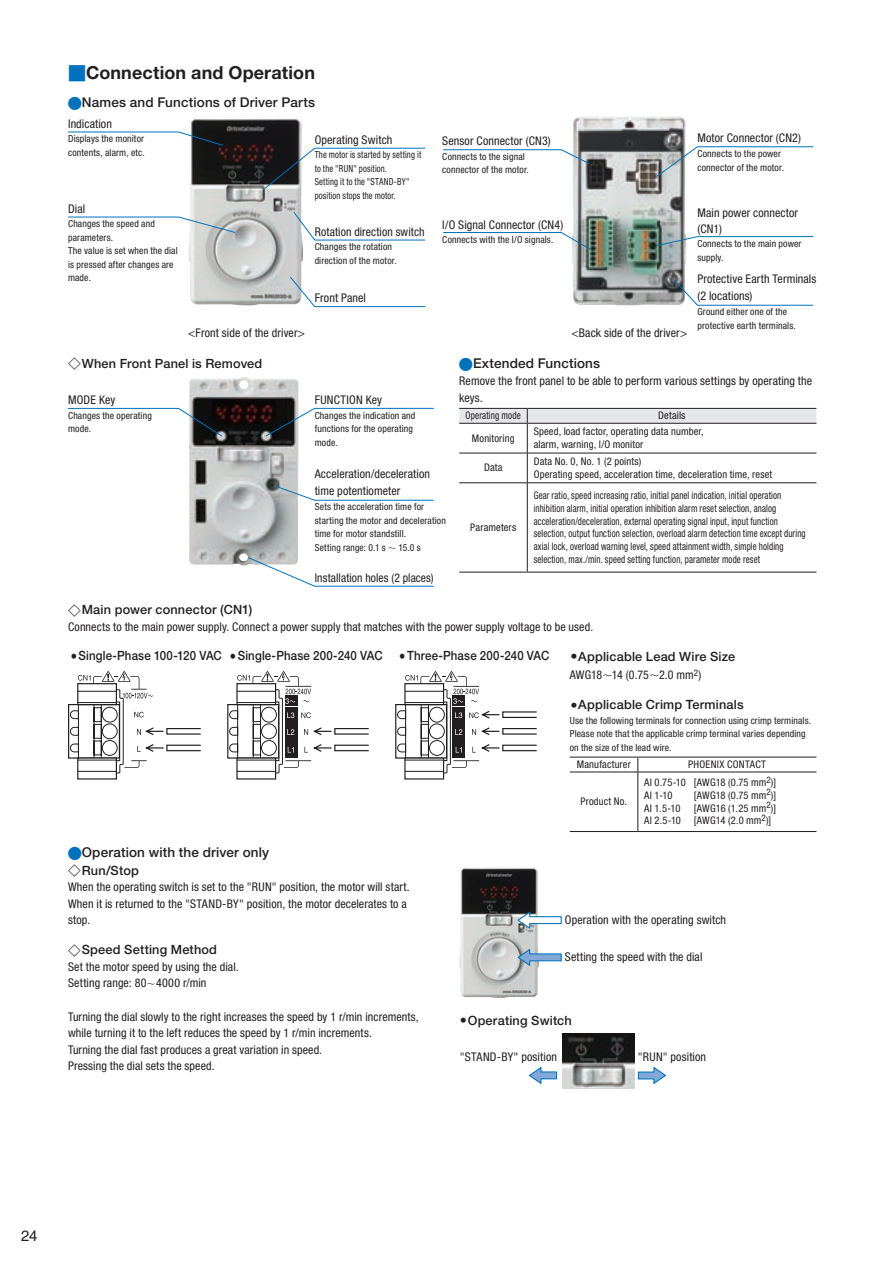
<style>
.page{position:relative;width:893px;height:1263px;background:#fff}
.page>*{position:absolute;margin:0;border:0;box-sizing:border-box;transform-origin:0 0}
.t1{font:700 18px "Helvetica Neue LT Std";letter-spacing:.01em;color:#231f20}
.t2{font:15px "Helvetica LT Std";color:#231f20}
.t3{font:500 13.5px "Helvetica Neue LT Std";letter-spacing:.01em;color:#231f20}
.t4{font:500 12.75px "Helvetica Neue LT Std";letter-spacing:.015em;color:#231f20}
.t5{font:500 12.75px "Helvetica Neue LT Std";letter-spacing:.015em;color:#231f20;scale:.9 1}
.t6{font:condensed 12px/16.5px "Helvetica Neue LT Std";letter-spacing:.01em;color:#231f20}
.t7{font:condensed 10.5px/12.8px "Helvetica Neue LT Std";letter-spacing:.015em;color:#231f20;scale:.85 1}
.t8{font:condensed 10.5px/12.8px "Helvetica Neue LT Std";letter-spacing:.015em;color:#231f20}
.t9{font:condensed 10.5px "Helvetica Neue LT Std";letter-spacing:.015em;color:#231f20;scale:.87 1}
.t10{font:condensed 9.75px/13.5px "Helvetica Neue LT Std";letter-spacing:.015em;color:#231f20}
.t11{font:condensed 9.75px/13.5px "Helvetica Neue LT Std";letter-spacing:.015em;color:#231f20;scale:.88 1}
.s1{color:#0072bc}
</style>
<div class="page">
<img style="left:188px;top:118px;width:115px;height:187px">
<svg style="left:264px;top:148px;width:162px;height:41px"></svg>
<svg style="left:290px;top:277px;width:136px;height:30px"></svg>
<svg style="left:293px;top:212px;width:133px;height:29px"></svg>
<svg style="left:68px;top:131px;width:155px;height:15px"></svg>
<svg style="left:68px;top:217px;width:168px;height:16px"></svg>
<img style="left:572px;top:116px;width:114px;height:189px">
<svg style="left:656px;top:146px;width:158px;height:31px"></svg>
<svg style="left:673px;top:279px;width:140px;height:27px"></svg>
<svg style="left:657px;top:236px;width:156px;height:10px"></svg>
<svg style="left:443px;top:149px;width:147px;height:15px"></svg>
<svg style="left:443px;top:232px;width:147px;height:18px"></svg>
<img style="left:189px;top:377px;width:109px;height:188px">
<svg style="left:265px;top:408px;width:169px;height:28px"></svg>
<svg style="left:247px;top:557px;width:187px;height:30px"></svg>
<svg style="left:275px;top:486px;width:159px;height:15px"></svg>
<svg style="left:68px;top:408px;width:154px;height:28px"></svg>
<svg style="left:459px;top:409px;width:357px;height:44px"></svg>
<hr style="left:459px;top:453px;width:68px;height:1px;background:#231f20">
<hr style="left:527px;top:453px;width:289px;height:1px;background:#231f20">
<hr style="left:527px;top:453px;width:1px;height:30px;background:#231f20">
<hr style="left:459px;top:482px;width:68px;height:1px;background:#231f20">
<hr style="left:527px;top:482px;width:289px;height:1px;background:#231f20">
<hr style="left:527px;top:483px;width:1px;height:89px;background:#231f20">
<hr style="left:459px;top:408px;width:68px;height:1px;background:#231f20">
<hr style="left:527px;top:408px;width:289px;height:1px;background:#231f20">
<hr style="left:459px;top:423px;width:68px;height:1px;background:#231f20">
<hr style="left:527px;top:423px;width:289px;height:1px;background:#231f20">
<hr style="left:459px;top:572px;width:68px;height:1px;background:#231f20">
<hr style="left:527px;top:572px;width:289px;height:1px;background:#231f20">
<svg style="left:638px;top:758px;width:1px;height:14px"></svg>
<hr style="left:638px;top:772px;width:1px;height:59px;background:#231f20">
<hr style="left:570px;top:831px;width:68px;height:1px;background:#231f20">
<hr style="left:638px;top:831px;width:178px;height:1px;background:#231f20">
<hr style="left:570px;top:757px;width:68px;height:1px;background:#231f20">
<hr style="left:638px;top:757px;width:178px;height:1px;background:#231f20">
<hr style="left:570px;top:772px;width:68px;height:1px;background:#231f20">
<hr style="left:638px;top:772px;width:178px;height:1px;background:#231f20">
<img style="left:459px;top:867px;width:80px;height:131px">
<svg style="left:516px;top:911px;width:46px;height:19px"></svg>
<svg style="left:516px;top:948px;width:46px;height:19px"></svg>
<svg style="left:529px;top:1067px;width:29px;height:17px"></svg>
<svg style="left:637px;top:1067px;width:29px;height:17px"></svg>
<img style="left:562px;top:1033px;width:72px;height:56px">
<svg style="left:68px;top:704px;width:2px;height:55px"></svg>
<svg style="left:70px;top:671px;width:467px;height:102px"></svg>
<h1 class="t1" style="left:86px;top:61px;width:231px">Connection and Operation</h1>
<p class="t3" style="left:68px;top:95px;width:249px"><span class="s1">●</span>Names and Functions of Driver Parts</p>
<p class="t6" style="left:68px;top:115px;width:45px">Indication</p>
<p class="t10" style="left:68px;top:132px;width:78px">Displays the monitor contents, alarm, etc.</p>
<p class="t6" style="left:68px;top:200px;width:19px">Dial</p>
<p class="t10" style="left:68px;top:217px;width:111px">Changes the speed and parameters.<br>The value is set when the dial is pressed after changes are made.</p>
<p class="t6" style="left:315px;top:131px;width:79px">Operating Switch</p>
<p class="t11" style="left:315px;top:148px;width:123px">The motor is started by setting it to the "RUN" position.<br>Setting it to the "STAND-BY" position stops the motor.</p>
<p class="t6" style="left:315px;top:223px;width:111px">Rotation direction switch</p>
<p class="t10" style="left:315px;top:240px;width:84px">Changes the rotation direction of the motor.</p>
<p class="t6" style="left:315px;top:290px;width:53px">Front Panel</p>
<p class="t6" style="left:188px;top:324px;width:118px">&lt;Front side of the driver&gt;</p>
<p class="t6" style="left:442px;top:132px;width:110px">Sensor Connector (CN3)</p>
<p class="t10" style="left:442px;top:150px;width:88px">Connects to the signal connector of the motor.</p>
<p class="t6" style="left:442px;top:216px;width:122px">I/O Signal Connector (CN4)</p>
<p class="t10" style="left:442px;top:233px;width:113px">Connects with the I/O signals.</p>
<p class="t6" style="left:571px;top:324px;width:117px">&lt;Back side of the driver&gt;</p>
<p class="t6" style="left:697px;top:129px;width:105px">Motor Connector (CN2)</p>
<p class="t10" style="left:697px;top:147px;width:88px">Connects to the power connector of the motor.</p>
<p class="t6" style="left:697px;top:204px;width:102px">Main power connector (CN1)</p>
<p class="t10" style="left:697px;top:237px;width:106px">Connects to the main power supply.</p>
<p class="t6" style="left:697px;top:270px;width:120px">Protective Earth Terminals (2 locations)</p>
<p class="t10" style="left:697px;top:305px;width:100px">Ground either one of the protective earth terminals.</p>
<p class="t4" style="left:68px;top:356px;width:196px">◇When Front Panel is Removed</p>
<p class="t6" style="left:68px;top:392px;width:49px">MODE Key</p>
<p class="t10" style="left:68px;top:408px;width:85px">Changes the operating mode.</p>
<p class="t6" style="left:315px;top:392px;width:69px">FUNCTION Key</p>
<p class="t10" style="left:315px;top:408px;width:102px">Changes the indication and functions for the operating mode.</p>
<p class="t6" style="left:315px;top:466px;width:117px">Acceleration/deceleration time potentiometer</p>
<p class="t10" style="left:315px;top:500px;width:133px">Sets the acceleration time for starting the motor and deceleration time for motor standstill.<br>Setting range: 0.1 s ∼ 15.0 s</p>
<p class="t6" style="left:315px;top:569px;width:121px">Installation holes (2 places)</p>
<p class="t3" style="left:459px;top:356px;width:142px"><span class="s1">●</span>Extended Functions</p>
<p class="t6" style="left:459px;top:373px;width:354px">Remove the front panel to be able to perform various settings by operating the keys.</p>
<p class="t9" style="left:466px;top:409px;width:65px">Operating mode</p>
<p class="t8" style="left:658px;top:409px;width:29px">Details</p>
<p class="t8" style="left:472px;top:431px;width:44px">Monitoring</p>
<p class="t8" style="left:534px;top:425px;width:172px">Speed, load factor, operating data number, alarm, warning, I/O monitor</p>
<p class="t8" style="left:484px;top:461px;width:20px">Data</p>
<p class="t8" style="left:534px;top:455px;width:240px">Data No. 0, No. 1 (2 points)<br>Operating speed, acceleration time, deceleration time, reset</p>
<p class="t8" style="left:470px;top:521px;width:48px">Parameters</p>
<p class="t7" style="left:534px;top:489px;width:321px">Gear ratio, speed increasing ratio, initial panel indication, initial operation inhibition alarm, initial operation inhibition alarm reset selection, analog acceleration/deceleration, external operating signal input, input function selection, output function selection, overload alarm detection time except during axial lock, overload warning level, speed attainment width, simple holding selection, max./min. speed setting function, parameter mode reset</p>
<p class="t4" style="left:68px;top:602px;width:186px">◇Main power connector (CN1)</p>
<p class="t6" style="left:68px;top:618px;width:527px">Connects to the main power supply. Connect a power supply that matches with the power supply voltage to be used.</p>
<p class="t4" style="left:578px;top:648px;width:158px">Applicable Lead Wire Size</p>
<p class="t6" style="left:570px;top:666px;width:133px">AWG18∼14 (0.75∼2.0 mm<sup>2</sup>)</p>
<p class="t4" style="left:578px;top:697px;width:167px">Applicable Crimp Terminals</p>
<p class="t10" style="left:570px;top:713px;width:243px">Use the following terminals for connection using crimp terminals.<br>Please note that the applicable crimp terminal varies depending on the size of the lead wire.</p>
<p class="t8" style="left:577px;top:758px;width:55px">Manufacturer</p>
<p class="t8" style="left:688px;top:758px;width:79px">PHOENIX CONTACT</p>
<p class="t8" style="left:580px;top:795px;width:48px">Product No.</p>
<p class="t5" style="left:79px;top:648px;width:339px">Single-Phase 100-120 VAC Single-Phase 200-240 VAC</p>
<p class="t5" style="left:407px;top:648px;width:160px">Three-Phase 200-240 VAC</p>
<p class="t8" style="left:644px;top:776px;width:134px">AI 0.75-10 [AWG18 (0.75 mm<sup>2</sup>)]<br>AI 1-10</p>
<p class="t8" style="left:694px;top:789px;width:84px">[AWG18 (0.75 mm<sup>2</sup>)]</p>
<p class="t8" style="left:644px;top:801px;width:134px;text-indent:50px">[AWG16 (1.25 mm<sup>2</sup>)]<br>AI 2.5-10 [AWG14 (2.0 mm<sup>2</sup>)]</p>
<p class="t8" style="left:644px;top:801px;width:38px">AI 1.5-10</p>
<p class="t3" style="left:68px;top:844px;width:203px"><span class="s1">●</span>Operation with the driver only</p>
<p class="t4" style="left:68px;top:863px;width:72px">◇Run/Stop</p>
<p class="t6" style="left:68px;top:879px;width:343px">When the operating switch is set to the "RUN" position, the motor will start.<br>When it is returned to the "STAND-BY" position, the motor decelerates to a stop.</p>
<p class="t4" style="left:68px;top:942px;width:151px">◇Speed Setting Method</p>
<p class="t6" style="left:68px;top:958px;width:172px">Set the motor speed by using the dial.<br>Setting range: 80∼4000 r/min</p>
<p class="t6" style="left:68px;top:1008px;width:352px">Turning the dial slowly to the right increases the speed by 1 r/min increments, while turning it to the left reduces the speed by 1 r/min increments.<br>Turning the dial fast produces a great variation in speed.<br>Pressing the dial sets the speed.</p>
<p class="t6" style="left:565px;top:911px;width:163px">Operation with the operating switch</p>
<p class="t6" style="left:565px;top:948px;width:139px">Setting the speed with the dial</p>
<p class="t4" style="left:468px;top:1012px;width:106px">Operating Switch</p>
<p class="t6" style="left:460px;top:1048px;width:99px">"STAND-BY" position</p>
<p class="t6" style="left:638px;top:1048px;width:70px">"RUN" position</p>
<p class="t2" style="left:21px;top:1227px;width:18px">24</p>
</div>
